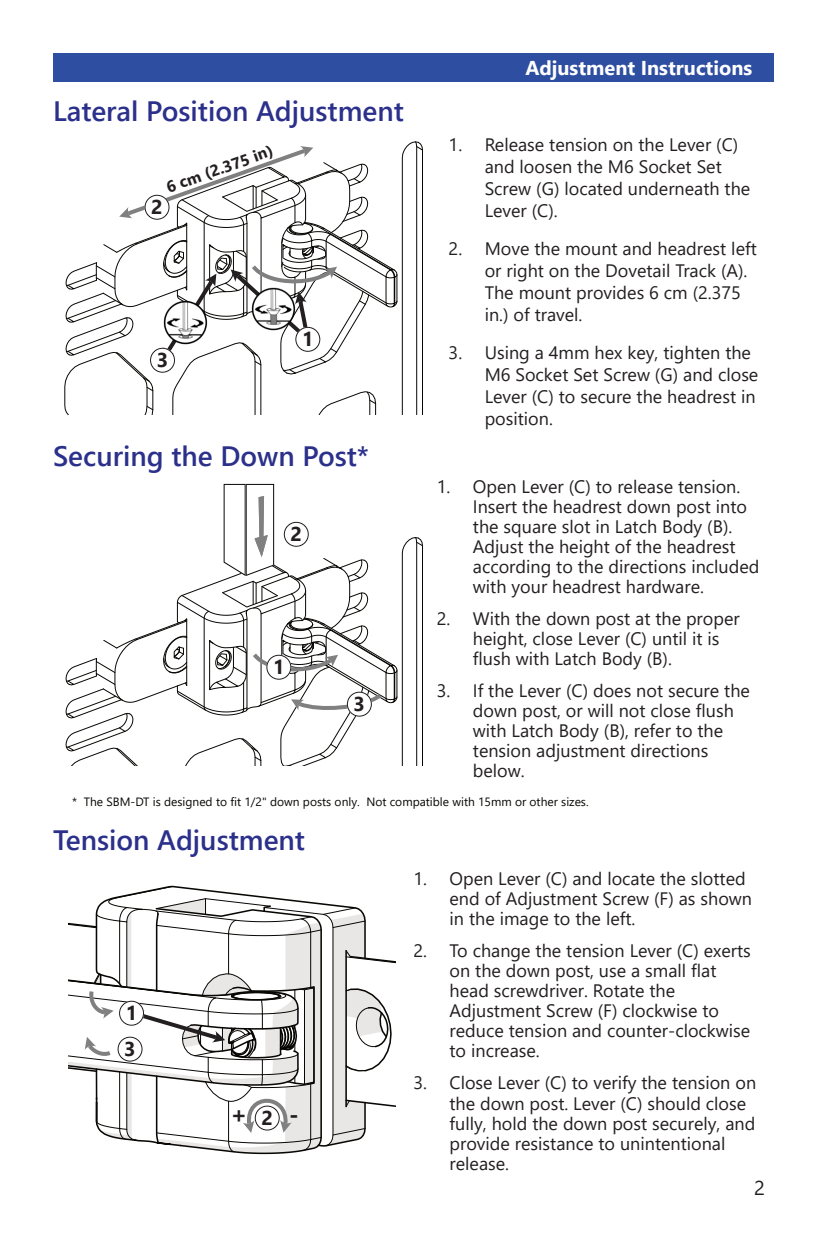
<style>
.page{position:relative;width:827px;height:1259px;background:#fff}
.page>*{position:absolute;margin:0;border:0;box-sizing:border-box;transform-origin:0 0}
.t1{font:600 28px "Segoe UI";color:#2b308b}
.t2{font:700 24px "Segoe UI";color:#231f20}
.t3{font:700 20px "Segoe UI";color:#fff}
.t4{font:700 20px "Segoe UI";color:#231f20}
.t5{font:20px "Segoe UI";color:#231f20}
.t6{font:18px/20px "Segoe UI";color:#231f20}
.t7{font:700 16px "Segoe UI";color:#231f20}
.t8{font:12px "Segoe UI";color:#080704}
</style>
<div class="page">
<div style="left:53px;top:53px;width:720px;height:29px;background:#2e4ea1"></div>
<svg style="left:64px;top:141px;width:359px;height:274px"></svg>
<img style="left:162px;top:299px;width:45px;height:45px">
<img style="left:250px;top:286px;width:45px;height:44px">
<svg style="left:65px;top:484px;width:358px;height:281px"></svg>
<svg style="left:68px;top:885px;width:327px;height:267px"></svg>
<h1 class="t1" style="left:53px;top:100px;width:352px">Lateral Position Adjustment</h1>
<p class="t7" style="left:165px;top:182px;width:113px;rotate:-20deg">6 cm (2.375 in)</p>
<p class="t4" style="left:151px;top:199px;width:13px">2</p>
<p class="t4" style="left:157px;top:352px;width:13px">3</p>
<p class="t4" style="left:302px;top:331px;width:13px">1</p>
<h1 class="t1" style="left:53px;top:445px;width:317px">Securing the Down Post*</h1>
<p class="t4" style="left:290px;top:526px;width:13px">2</p>
<p class="t4" style="left:273px;top:659px;width:13px">1</p>
<p class="t4" style="left:353px;top:696px;width:13px">3</p>
<p class="t3" style="left:525px;top:60px;width:228px">Adjustment Instructions</p>
<p class="t6" style="left:484px;top:135px;width:267px;line-height:22px;text-indent:-36px">1. Release tension on the Lever (C) and loosen the M6 Socket Set<br>Screw (G) located underneath the<br>Lever (C).</p>
<p class="t6" style="left:484px;top:239px;width:273px;line-height:22px;text-indent:-36px">2. Move the mount and headrest left or right on the Dovetail Track (A).<br>The mount provides 6 cm (2.375 in.) of travel.</p>
<p class="t6" style="left:484px;top:343px;width:275px;line-height:22px;text-indent:-36px">3. Using a 4mm hex key, tighten the<br>M6 Socket Set Screw (G) and close<br>Lever (C) to secure the headrest in position.</p>
<p class="t6" style="left:472px;top:478px;width:288px;text-indent:-36px">1. Open Lever (C) to release tension.<br>Insert the headrest down post into the square slot in Latch Body (B).<br>Adjust the height of the headrest according to the directions included with your headrest hardware.</p>
<p class="t6" style="left:472px;top:610px;width:268px;text-indent:-36px">2. With the down post at the proper height, close Lever (C) until it is flush with Latch Body (B).</p>
<p class="t6" style="left:472px;top:682px;width:278px;text-indent:-36px">3. If the Lever (C) does not secure the down post, or will not close flush with Latch Body (B), refer to the tension adjustment directions below.</p>
<p class="t8" style="left:72px;top:797px;width:517px">* The SBM-DT is designed to fit 1/2" down posts only. Not compatible with 15mm or other sizes.</p>
<h1 class="t1" style="left:53px;top:829px;width:253px">Tension Adjustment</h1>
<p class="t4" style="left:126px;top:1005px;width:13px">1</p>
<p class="t4" style="left:124px;top:1041px;width:13px">3</p>
<h2 class="t2" style="left:230px;top:1104px;width:18px">+</h2>
<h2 class="t2" style="left:289px;top:1104px;width:11px">-</h2>
<p class="t4" style="left:261px;top:1109px;width:13px">2</p>
<p class="t6" style="left:449px;top:870px;width:304px;text-indent:-36px">1. Open Lever (C) and locate the slotted end of Adjustment Screw (F) as shown in the image to the left.</p>
<p class="t6" style="left:449px;top:942px;width:303px;text-indent:-36px">2. To change the tension Lever (C) exerts on the down post, use a small flat head screwdriver. Rotate the<br>Adjustment Screw (F) clockwise to reduce tension and counter-clockwise to increase.</p>
<p class="t6" style="left:449px;top:1074px;width:308px;text-indent:-36px">3. Close Lever (C) to verify the tension on the down post. Lever (C) should close fully, hold the down post securely, and provide resistance to unintentional release.</p>
<p class="t5" style="left:753px;top:1180px;width:12px">2</p>
</div>
